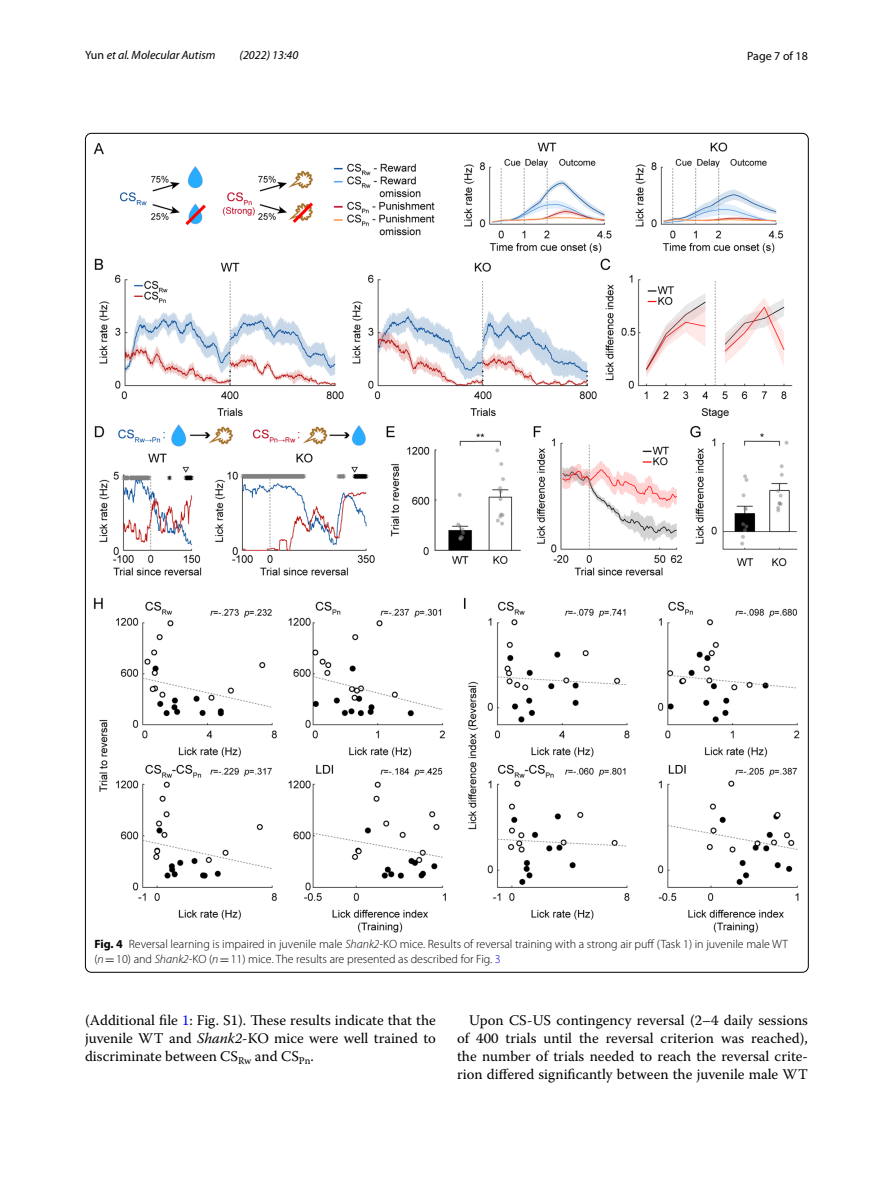
<style>
.page{position:relative;width:893px;height:1187px;background:#fff}
.page>*{position:absolute;margin:0;border:0;box-sizing:border-box;transform-origin:0 0}
.t1{font:14.7px/18px "Warnock Pro";color:#000;text-align:justify}
.t2{font:300 12px/15px "Myriad Pro";color:#000}
.t3{font:italic 12px "Myriad Pro";color:#000}
.t4{font:12px "Myriad Pro";color:#000}
.s1{font-style:normal}
.s2{font-weight:700}
.s3{font-style:italic}
.s4{font-family:"MTSY";font-weight:400}
.s5{color:#00f}
</style>
<div class="page">
<img style="left:94px;top:142px;width:706px;height:790px">
<p class="t3" style="left:85px;top:48px;width:132px"><span class="s1">Yun</span> et al. Molecular Autism</p>
<p class="t3" style="left:240px;top:48px;width:60px">(2022) 13:40</p>
<p class="t4" style="left:747px;top:48px;width:62px">Page 7 of 18</p>
<p class="t2" style="left:94px;top:936px;width:695px"><span class="s2">Fig. 4</span> Reversal learning is impaired in juvenile male <span class="s3">Shank2-</span>KO mice. Results of reversal training with a strong air puff (Task 1) in juvenile male WT (<span class="s3">n</span><span class="s4">=</span>10) and <span class="s3">Shank2</span>-KO (<span class="s3">n</span><span class="s4">=</span>11) mice. The results are presented as described for Fig. <span class="s5">3</span></p>
<p class="t1" style="left:85px;top:1010px;width:352px">(Additional file <span class="s5">1</span>: Fig. S1). These results indicate that the juvenile WT and <span class="s3">Shank2</span>-KO mice were well trained to discriminate between CS<sub>Rw</sub> and CS<sub>Pn</sub>.</p>
<p class="t1" style="left:457px;top:1010px;width:352px;text-indent:12px">Upon CS-US contingency reversal (2–4 daily sessions of 400 trials until the reversal criterion was reached), the number of trials needed to reach the reversal crite&shy;rion differed significantly between the juvenile male WT</p>
</div>
